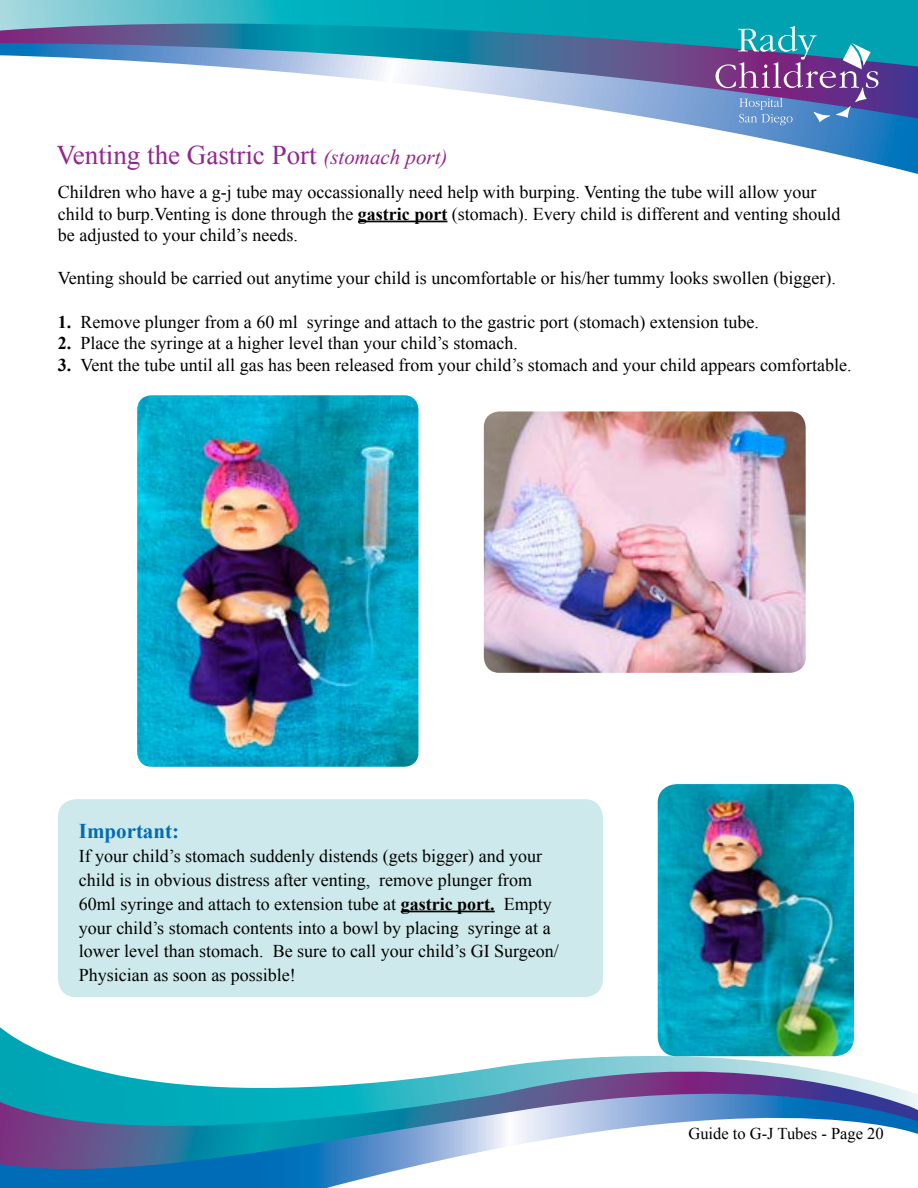
<style>
.page{position:relative;width:918px;height:1188px;background:#fff}
.page>*{position:absolute;margin:0;border:0;box-sizing:border-box;transform-origin:0 0}
.t1{font:27px "Times New Roman";color:#91278f}
.t2{font:700 21px "Times New Roman";color:#006bb6}
.t3{font:18px/24px "Times New Roman";color:#000}
.t4{font:16.5px "Times New Roman";color:#000}
.s1{font-style:italic;font-size:21px}
.s2{font-weight:700}
</style>
<div class="page">
<div style="left:58px;top:799px;width:545px;height:198px;background:#cde9ec;border-radius:18px"></div>
<hr style="left:358px;top:221px;width:89px;height:1px;background:#000">
<img style="left:484px;top:411px;width:322px;height:262px">
<hr style="left:401px;top:911px;width:94px;height:1px;background:#000">
<svg style="left:0;top:0;width:918px;height:24px;background:#1eaebc"></svg>
<svg style="left:0;top:24px;width:918px;height:19px;background:#2583a4"></svg>
<svg style="left:0;top:43px;width:918px;height:131px"></svg>
<svg style="left:0;top:1183px;width:345px;height:5px;background:#0870b9"></svg>
<svg style="left:0;top:1161px;width:437px;height:22px;background:#317dbc"></svg>
<svg style="left:0;top:1027px;width:918px;height:134px"></svg>
<svg style="left:716px;top:26px;width:162px;height:99px;background:#6079ae"></svg>
<img style="left:658px;top:784px;width:196px;height:272px">
<img style="left:137px;top:395px;width:281px;height:372px">
<h1 class="t1" style="left:56px;top:137px;width:393px">Venting the Gastric Port <span class="s1">(stomach port)</span></h1>
<p class="t3" style="left:58px;top:181px;width:784px;line-height:21.6px">Children who have a g-j tube may occassionally need help with burping. Venting the tube will allow your child to burp.Venting is done through the <span class="s2">gastric port</span> (stomach). Every child is different and venting should be adjusted to your child’s needs.</p>
<p class="t3" style="left:58px;top:266px;width:779px">Venting should be carried out anytime your child is uncomfortable or his/her tummy looks swollen (bigger).</p>
<p class="t3" style="left:58px;top:309px;width:702px"><span class="s2">1.</span> Remove plunger from a 60 ml syringe and attach to the gastric port (stomach) extension tube.</p>
<p class="t3" style="left:58px;top:331px;width:461px"><span class="s2">2.</span> Place the syringe at a higher level than your child’s stomach.</p>
<p class="t3" style="left:58px;top:352px;width:795px"><span class="s2">3.</span> Vent the tube until all gas has been released from your child’s stomach and your child appears comfortable.</p>
<p class="t2" style="left:79px;top:816px;width:102px">Important:</p>
<p class="t3" style="left:79px;top:843px;width:482px">If your child’s stomach suddenly distends (gets bigger) and your child is in obvious distress after venting, remove plunger from 60ml syringe and attach to extension tube at <span class="s2">gastric port.</span> Empty your child’s stomach contents into a bowl by placing syringe at a lower level than stomach. Be sure to call your child’s GI Surgeon/ Physician as soon as possible!</p>
<p class="t4" style="left:688px;top:1122px;width:197px">Guide to G-J Tubes - Page 20</p>
</div>
